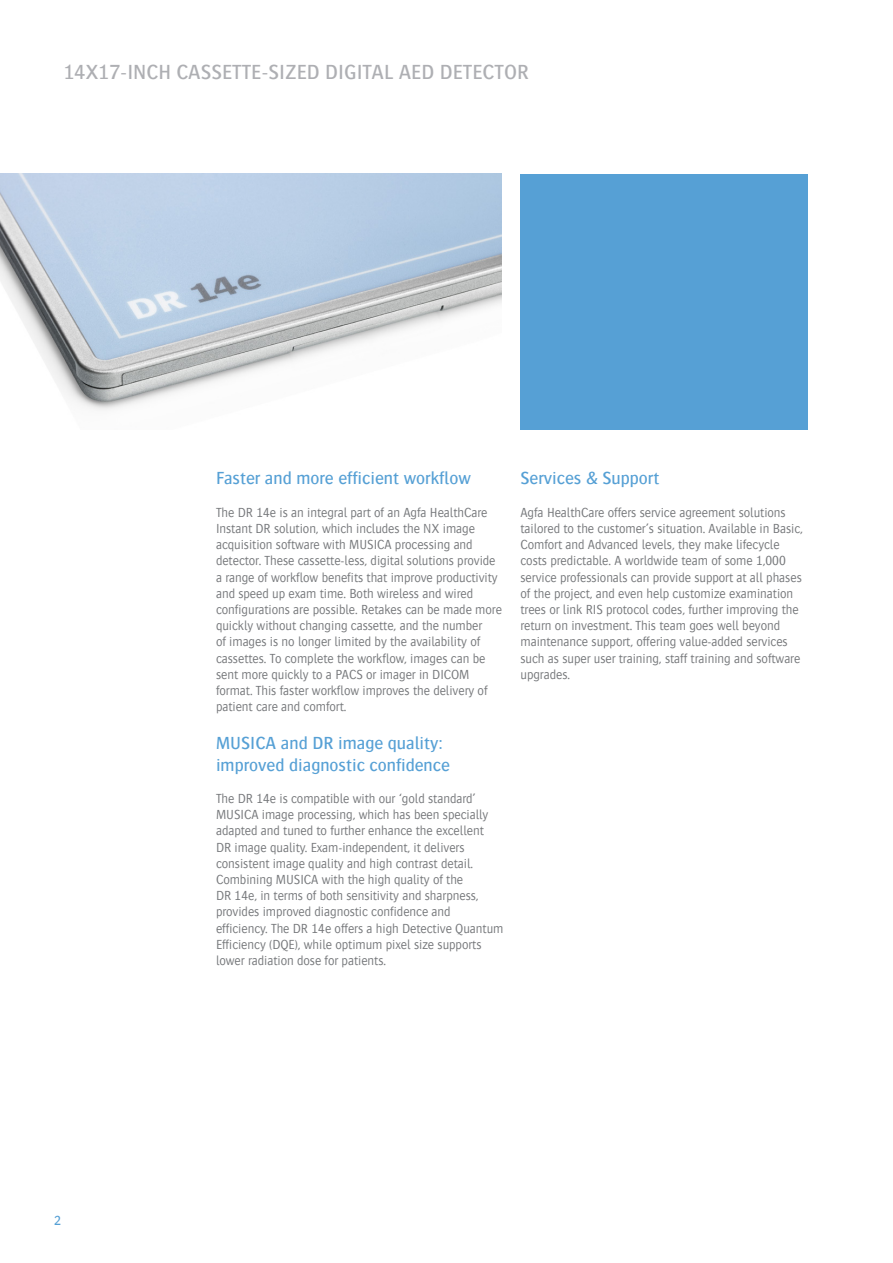
<style>
.page{position:relative;width:893px;height:1263px;background:#fff}
.page>*{position:absolute;margin:0;border:0;box-sizing:border-box;transform-origin:0 0}
.t1{font:500 21px "Bosis For Agfa";color:#aeafb3}
.t2{font:500 18px/21.6px "Bosis For Agfa";color:#56a0d5}
.t3{font:300 13.5px/16.2px "Bosis For Agfa";letter-spacing:-.005em;color:#76787b}
.t4{font:500 13.5px "Bosis For Agfa";color:#56a0d5}
</style>
<div class="page">
<img style="left:0;top:174px;width:502px;height:236px">
<div style="left:520px;top:174px;width:288px;height:255px;background:#56a0d5"></div>
<h1 class="t1" style="left:64px;top:61px;width:466px">14X17-INCH CASSETTE-SIZED DIGITAL AED DETECTOR</h1>
<p class="t4" style="left:54px;top:1213px;width:8px">2</p>
<h2 class="t2" style="left:216px;top:467px;width:256px">Faster and more efficient workflow</h2>
<p class="t3" style="left:216px;top:504px;width:287px">The DR 14e is an integral part of an Agfa HealthCare Instant DR solution, which includes the NX image acquisition software with MUSICA processing and detector. These cassette-less, digital solutions provide a range of workflow benefits that improve productivity and speed up exam time. Both wireless and wired configurations are possible. Retakes can be made more quickly without changing cassette, and the number<br>of images is no longer limited by the availability of cassettes. To complete the workflow, images can be sent more quickly to a PACS or imager in DICOM format. This faster workflow improves the delivery of patient care and comfort.</p>
<h2 class="t2" style="left:216px;top:732px;width:235px">MUSICA and DR image quality: improved diagnostic confidence</h2>
<p class="t3" style="left:216px;top:790px;width:289px">The DR 14e is compatible with our ‘gold standard’ MUSICA image processing, which has been specially adapted and tuned to further enhance the excellent<br>DR image quality. Exam-independent, it delivers consistent image quality and high contrast detail.<br>Combining MUSICA with the high quality of the<br>DR 14e, in terms of both sensitivity and sharpness, provides improved diagnostic confidence and efficiency. The DR 14e offers a high Detective Quantum Efficiency (DQE), while optimum pixel size supports lower radiation dose for patients.</p>
<h2 class="t2" style="left:520px;top:467px;width:140px">Services &amp; Support</h2>
<p class="t3" style="left:520px;top:504px;width:284px">Agfa HealthCare offers service agreement solutions tailored to the customer’s situation. Available in Basic, Comfort and Advanced levels, they make lifecycle costs predictable. A worldwide team of some 1,000 service professionals can provide support at all phases of the project, and even help customize examination trees or link RIS protocol codes, further improving the return on investment. This team goes well beyond maintenance support, offering value-added services such as super user training, staff training and software upgrades.</p>
</div>
